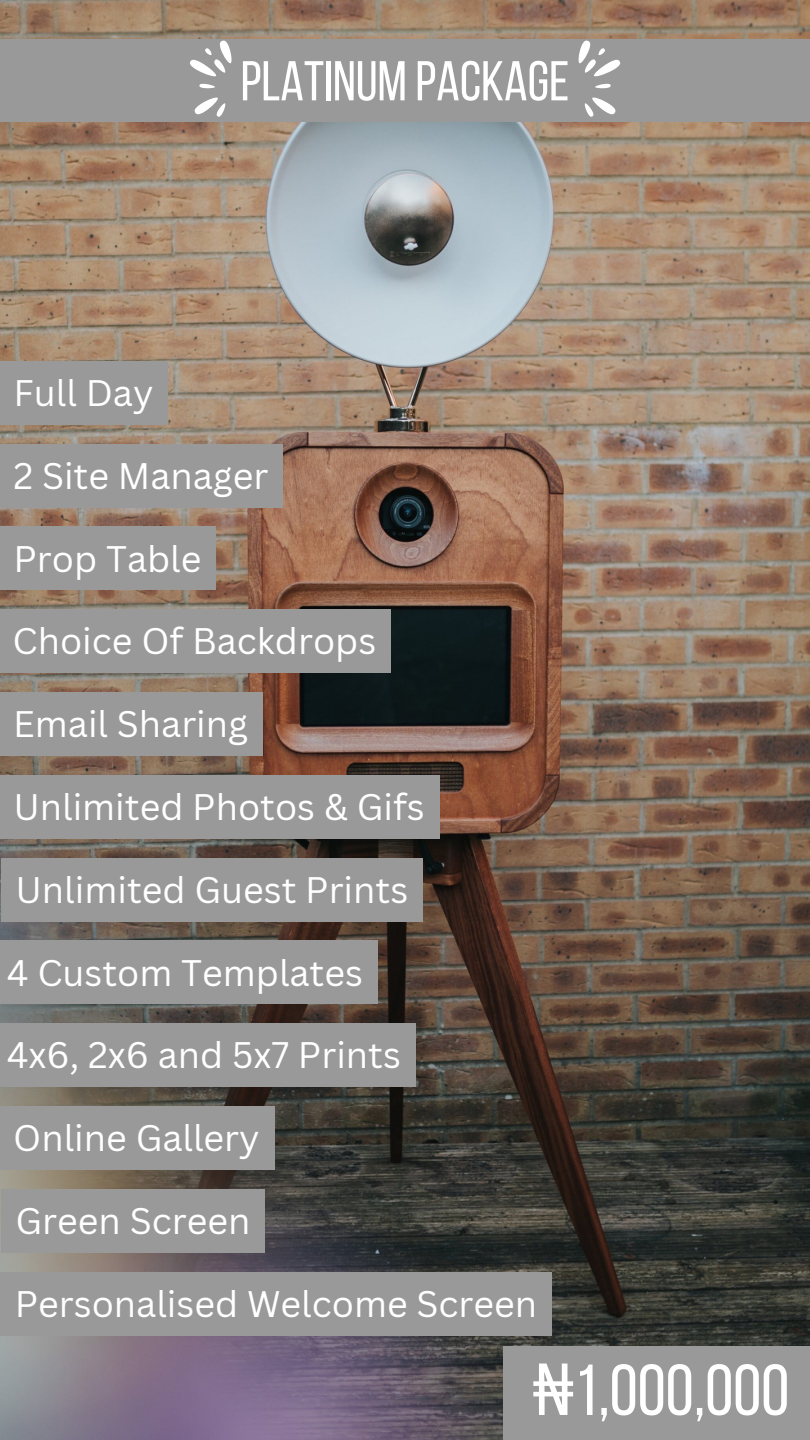
<style>
.page{position:relative;width:810px;height:1440px;background:#fff}
.page>*{position:absolute;margin:0;border:0;box-sizing:border-box;transform-origin:0 0}
.t1{font:72px "Bebas Neue";color:#fff}
.t2{font:56px "Bebas Neue";color:#fff}
.t3{font:36px "Canva Sans";color:#fff}
.s1{font-family:"Noto Sans"}
</style>
<div class="page">
<img style="left:0;top:0;width:810px;height:1440px">
<div style="left:0;top:40px;width:810px;height:82px;background:#999"></div>
<svg style="left:578px;top:40px;width:43px;height:49px"></svg>
<svg style="left:584px;top:97px;width:32px;height:20px"></svg>
<svg style="left:190px;top:40px;width:42px;height:49px"></svg>
<svg style="left:194px;top:97px;width:32px;height:20px"></svg>
<div style="left:0;top:361px;width:168px;height:63px;background:#999"></div>
<div style="left:0;top:444px;width:283px;height:63px;background:#999"></div>
<div style="left:0;top:527px;width:216px;height:63px;background:#999"></div>
<div style="left:0;top:610px;width:391px;height:63px;background:#999"></div>
<div style="left:0;top:692px;width:263px;height:64px;background:#999"></div>
<div style="left:0;top:775px;width:439px;height:63px;background:#999"></div>
<div style="left:1px;top:858px;width:422px;height:63px;background:#999"></div>
<div style="left:0;top:941px;width:378px;height:63px;background:#999"></div>
<div style="left:0;top:1024px;width:416px;height:63px;background:#999"></div>
<div style="left:0;top:1106px;width:274px;height:64px;background:#999"></div>
<div style="left:504px;top:1347px;width:306px;height:93px;background:#999"></div>
<div style="left:0;top:1272px;width:552px;height:63px;background:#999"></div>
<div style="left:1px;top:1189px;width:264px;height:63px;background:#999"></div>
<p class="t2" style="left:241px;top:58px;width:330px">PLATINUM PACKAGE</p>
<h2 class="t3" style="left:14px;top:367px;width:141px">Full Day</h2>
<p class="t3" style="left:14px;top:450px;width:256px">2 Site Manager</p>
<p class="t3" style="left:14px;top:533px;width:189px">Prop Table</p>
<p class="t3" style="left:13px;top:616px;width:365px">Choice Of Backdrops</p>
<p class="t3" style="left:13px;top:699px;width:236px">Email Sharing</p>
<p class="t3" style="left:13px;top:781px;width:413px">Unlimited Photos &amp; Gifs</p>
<p class="t3" style="left:15px;top:864px;width:394px">Unlimited Guest Prints</p>
<p class="t3" style="left:7px;top:947px;width:358px">4 Custom Templates</p>
<p class="t3" style="left:7px;top:1030px;width:396px">4x6, 2x6 and 5x7 Prints</p>
<p class="t3" style="left:13px;top:1113px;width:248px">Online Gallery</p>
<p class="t3" style="left:16px;top:1195px;width:236px">Green Screen</p>
<p class="t3" style="left:15px;top:1278px;width:524px">Personalised Welcome Screen</p>
<p class="t1" style="left:533px;top:1361px;width:258px"><span class="s1">₦</span>1,000,000</p>
</div>
